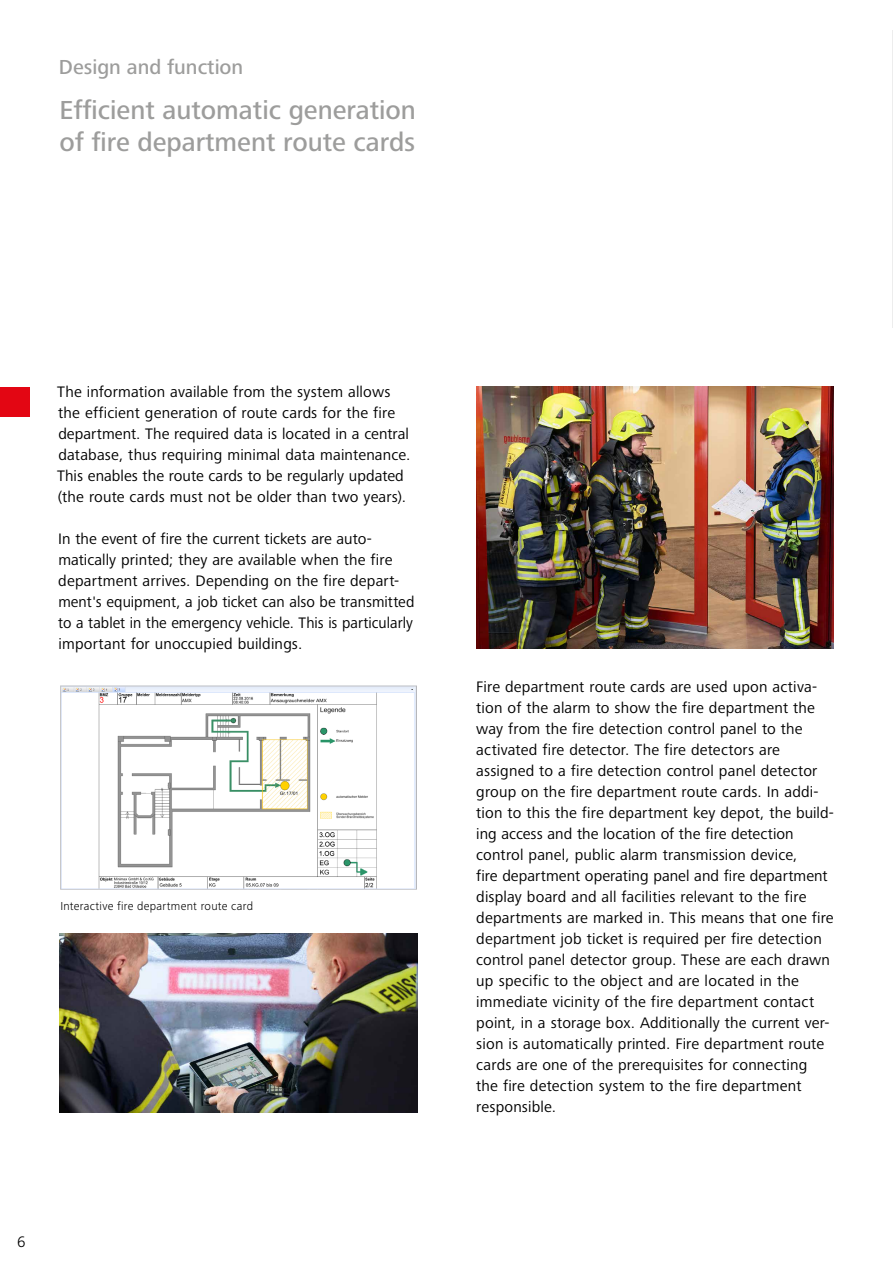
<style>
.page{position:relative;width:893px;height:1263px;background:#fff}
.page>*{position:absolute;margin:0;border:0;box-sizing:border-box;transform-origin:0 0}
.t1{font:500 27px/32.4px "Frutiger Next Pro";color:#9d9d9c}
.t2{font:500 21px "Frutiger Next Pro";color:#9d9d9c}
.t3{font:15.75px/21px "Frutiger Next Pro";letter-spacing:.01em;color:#000}
.t4{font:300 15.75px "Frutiger Next Pro";color:#000}
.t5{font:300 12px "Frutiger Next Pro";letter-spacing:.02em;color:#000}
</style>
<div class="page">
<img style="left:60px;top:933px;width:357px;height:180px">
<img style="left:476px;top:387px;width:357px;height:261px">
<img style="left:60px;top:685px;width:356px;height:205px">
<div style="left:0;top:387px;width:30px;height:30px;background:#e30613"></div>
<h2 class="t2" style="left:59px;top:55px;width:186px">Design and function</h2>
<h1 class="t1" style="left:60px;top:94px;width:358px">Efficient automatic generation of fire department route cards</h1>
<p class="t3" style="left:57px;top:381px;width:355px">The information available from the system allows the efficient generation of route cards for the fire department. The required data is located in a central database, thus requiring minimal data maintenance.<br>This enables the route cards to be regularly updated (the route cards must not be older than two years).</p>
<p class="t3" style="left:58px;top:528px;width:358px">In the event of fire the current tickets are auto&shy;matically printed; they are available when the fire department arrives. Depending on the fire depart&shy;ment's equipment, a job ticket can also be transmitted to a tablet in the emergency vehicle. This is particularly important for unoccupied buildings.</p>
<p class="t5" style="left:60px;top:899px;width:194px">Interactive fire department route card</p>
<p class="t4" style="left:17px;top:1233px;width:10px">6</p>
<p class="t3" style="left:476px;top:676px;width:359px">Fire department route cards are used upon activa&shy;tion of the alarm to show the fire department the way from the fire detection control panel to the activated fire detector. The fire detectors are assigned to a fire detection control panel detector group on the fire department route cards. In addi&shy;tion to this the fire department key depot, the build&shy;ing access and the location of the fire detection control panel, public alarm transmission device,<br>fire department operating panel and fire department display board and all facilities relevant to the fire departments are marked in. This means that one fire department job ticket is required per fire detection control panel detector group. These are each drawn up specific to the object and are located in the immediate vicinity of the fire department contact point, in a storage box. Additionally the current ver&shy;sion is automatically printed. Fire department route cards are one of the prerequisites for connecting<br>the fire detection system to the fire department responsible.</p>
</div>
